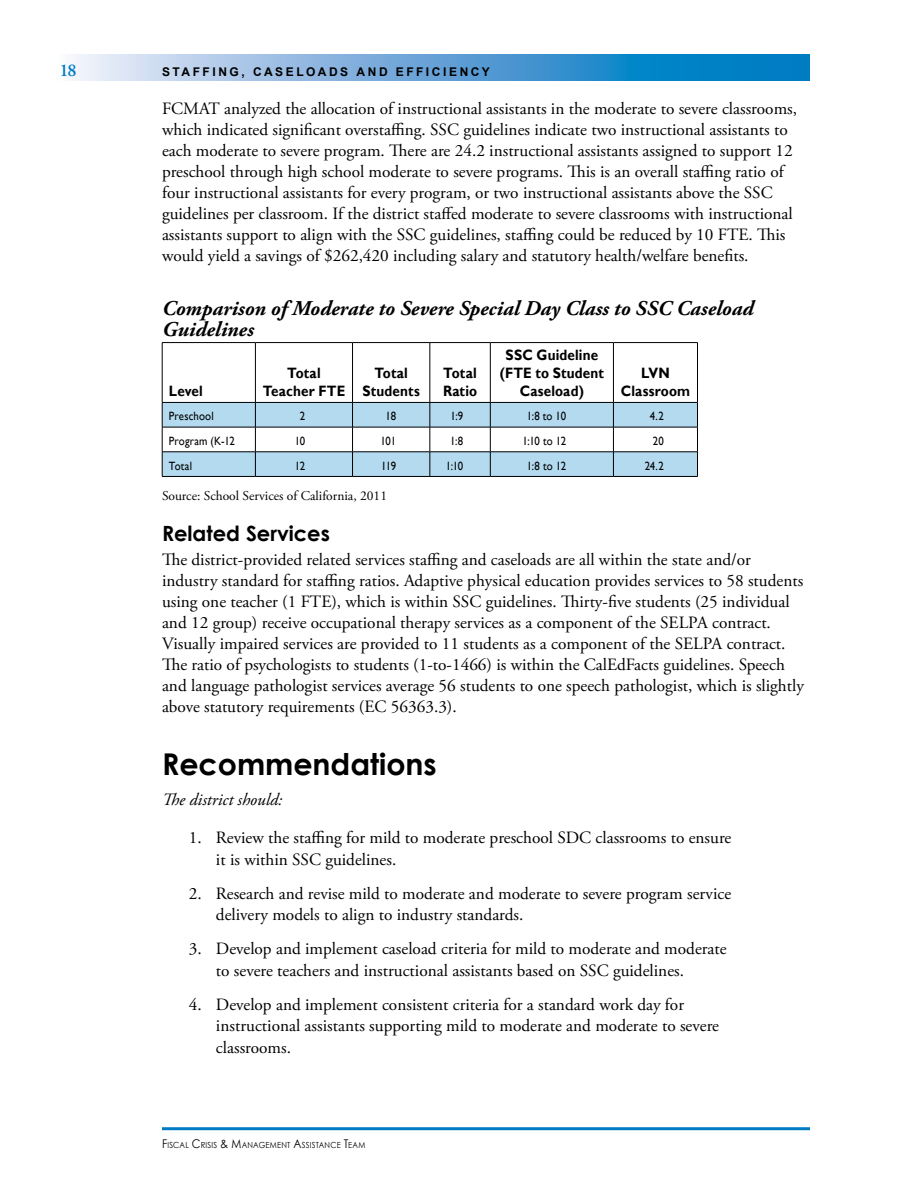
<style>
.page{position:relative;width:918px;height:1188px;background:#fff}
.page>*{position:absolute;margin:0;border:0;box-sizing:border-box;transform-origin:0 0}
.t1{font:700 30px "Century Gothic";color:#000}
.t2{font:italic 700 21px/21px "Adobe Garamond Pro";color:#000}
.t3{font:700 21px "Century Gothic";color:#000}
.t4{font:600 18px "Adobe Garamond Pro";color:#007cc3}
.t5{font:17.25px/21px "Adobe Garamond Pro";color:#000}
.t6{font:italic 17.25px "Adobe Garamond Pro";color:#000}
.t7{font:700 15px/18px "Gill Sans";letter-spacing:.01em;color:#000;text-align:center;scale:.9 1}
.t8{font:13.5px "Adobe Garamond Pro";color:#000}
.t9{font:12px "Gill Sans";letter-spacing:.01em;color:#000;scale:.9 1}
.t10{font:700 12px "Arial";letter-spacing:.21em;color:#000}
.t11{font:8.4px "Century Gothic";letter-spacing:.03em;color:#000;scale:.9 1}
.s1{font-size:12px}
</style>
<div class="page">
<hr style="left:162px;top:1127px;width:648px;height:3px;background:#007cc3">
<svg style="left:72px;top:54px;width:737px;height:27px;background:#63a7d8"></svg>
<svg style="left:163px;top:343px;width:534px;height:59px"></svg>
<hr style="left:162px;top:342px;width:93px;height:1px;background:#000">
<hr style="left:162px;top:343px;width:1px;height:59px;background:#000">
<hr style="left:255px;top:342px;width:98px;height:1px;background:#000">
<hr style="left:255px;top:343px;width:1px;height:59px;background:#000">
<hr style="left:353px;top:342px;width:77px;height:1px;background:#000">
<hr style="left:352px;top:343px;width:1px;height:59px;background:#000">
<hr style="left:430px;top:342px;width:60px;height:1px;background:#000">
<hr style="left:430px;top:343px;width:1px;height:59px;background:#000">
<hr style="left:490px;top:342px;width:123px;height:1px;background:#000">
<hr style="left:490px;top:343px;width:1px;height:59px;background:#000">
<hr style="left:613px;top:342px;width:85px;height:1px;background:#000">
<hr style="left:613px;top:343px;width:1px;height:59px;background:#000">
<hr style="left:697px;top:343px;width:1px;height:59px;background:#000">
<svg style="left:162px;top:402px;width:536px;height:74px"></svg>
<hr style="left:162px;top:476px;width:93px;height:1px;background:#000">
<hr style="left:255px;top:476px;width:98px;height:1px;background:#000">
<hr style="left:353px;top:476px;width:77px;height:1px;background:#000">
<hr style="left:430px;top:476px;width:60px;height:1px;background:#000">
<hr style="left:490px;top:476px;width:123px;height:1px;background:#000">
<hr style="left:613px;top:476px;width:85px;height:1px;background:#000">
<p class="t4" style="left:59px;top:60px;width:19px">18</p>
<p class="t10" style="left:162px;top:64px;width:329px">STAFFING, CASELOADS AND EFFICIENCY</p>
<p class="t5" style="left:162px;top:98px;width:637px">FCMAT analyzed the allocation of instructional assistants in the moderate to severe classrooms, which indicated significant overstaffing. SSC guidelines indicate two instructional assistants to each moderate to severe program. There are 24.2 instructional assistants assigned to support 12 preschool through high school moderate to severe programs. This is an overall staffing ratio of four instructional assistants for every program, or two instructional assistants above the SSC guidelines per classroom. If the district staffed moderate to severe classrooms with instructional assistants support to align with the SSC guidelines, staffing could be reduced by 10 FTE. This would yield a savings of $262,420 including salary and statutory health/welfare benefits.</p>
<p class="t2" style="left:162px;top:298px;width:593px">Comparison of Moderate to Severe Special Day Class to SSC Caseload<br>Guidelines</p>
<p class="t7" style="left:169px;top:382px;width:39px">Level</p>
<p class="t7" style="left:263px;top:364px;width:93px">Total<br>Teacher FTE</p>
<p class="t7" style="left:363px;top:364px;width:65px">Total<br>Students</p>
<p class="t7" style="left:443px;top:364px;width:39px;text-align:left">Total<br>Ratio</p>
<p class="t7" style="left:500px;top:346px;width:117px">SSC Guideline (FTE to Student<br>Caseload)</p>
<p class="t7" style="left:621px;top:364px;width:78px">LVN<br>Classroom</p>
<p class="t9" style="left:169px;top:409px;width:51px">Preschool</p>
<p class="t9" style="left:300px;top:409px;width:8px">2</p>
<p class="t9" style="left:386px;top:409px;width:13px">18</p>
<p class="t9" style="left:450px;top:409px;width:16px">1:9</p>
<p class="t9" style="left:527px;top:409px;width:45px">1:8 to 10</p>
<p class="t9" style="left:650px;top:409px;width:17px">4.2</p>
<p class="t9" style="left:169px;top:434px;width:75px">Program (K-12</p>
<p class="t9" style="left:295px;top:434px;width:13px">10</p>
<p class="t9" style="left:380px;top:434px;width:19px">101</p>
<p class="t9" style="left:450px;top:434px;width:16px">1:8</p>
<p class="t9" style="left:522px;top:434px;width:50px">1:10 to 12</p>
<p class="t9" style="left:653px;top:434px;width:14px">20</p>
<p class="t9" style="left:169px;top:459px;width:27px">Total</p>
<p class="t9" style="left:295px;top:459px;width:13px">12</p>
<p class="t9" style="left:381px;top:459px;width:18px">119</p>
<p class="t9" style="left:446px;top:459px;width:21px">1:10</p>
<p class="t9" style="left:527px;top:459px;width:45px">1:8 to 12</p>
<p class="t9" style="left:645px;top:459px;width:23px">24.2</p>
<p class="t8" style="left:162px;top:487px;width:227px">Source: School Services of California, 2011</p>
<p class="t3" style="left:162px;top:520px;width:169px">Related Services</p>
<p class="t5" style="left:162px;top:550px;width:643px">The district-provided related services staffing and caseloads are all within the state and/or industry standard for staffing ratios. Adaptive physical education provides services to 58 students using one teacher (1 FTE), which is within SSC guidelines. Thirty-five students (25 individual and 12 group) receive occupational therapy services as a component of the SELPA contract.<br>Visually impaired services are provided to 11 students as a component of the SELPA contract.<br>The ratio of psychologists to students (1-to-1466) is within the CalEdFacts guidelines. Speech and language pathologist services average 56 students to one speech pathologist, which is slightly above statutory requirements (EC 56363.3).</p>
<h1 class="t1" style="left:162px;top:745px;width:276px">Recommendations</h1>
<p class="t6" style="left:162px;top:789px;width:122px">The district should:</p>
<p class="t5" style="left:216px;top:828px;width:517px;line-height:21.6px;text-indent:-27px">1. Review the staffing for mild to moderate preschool SDC classrooms to ensure it is within SSC guidelines.</p>
<p class="t5" style="left:216px;top:883px;width:517px;line-height:21.6px;text-indent:-27px">2. Research and revise mild to moderate and moderate to severe program service delivery models to align to industry standards.</p>
<p class="t5" style="left:216px;top:938px;width:512px;line-height:21.6px;text-indent:-27px">3. Develop and implement caseload criteria for mild to moderate and moderate to severe teachers and instructional assistants based on SSC guidelines.</p>
<p class="t5" style="left:216px;top:994px;width:505px;line-height:21.6px;text-indent:-27px">4. Develop and implement consistent criteria for a standard work day for instructional assistants supporting mild to moderate and moderate to severe classrooms.</p>
<p class="t11" style="left:162px;top:1139px;width:227px"><span class="s1">F</span>ISCAL <span class="s1">C</span>RISIS <span class="s1">&amp; M</span>ANAGEMENT <span class="s1">A</span>SSISTANCE <span class="s1">T</span>EAM</p>
</div>
